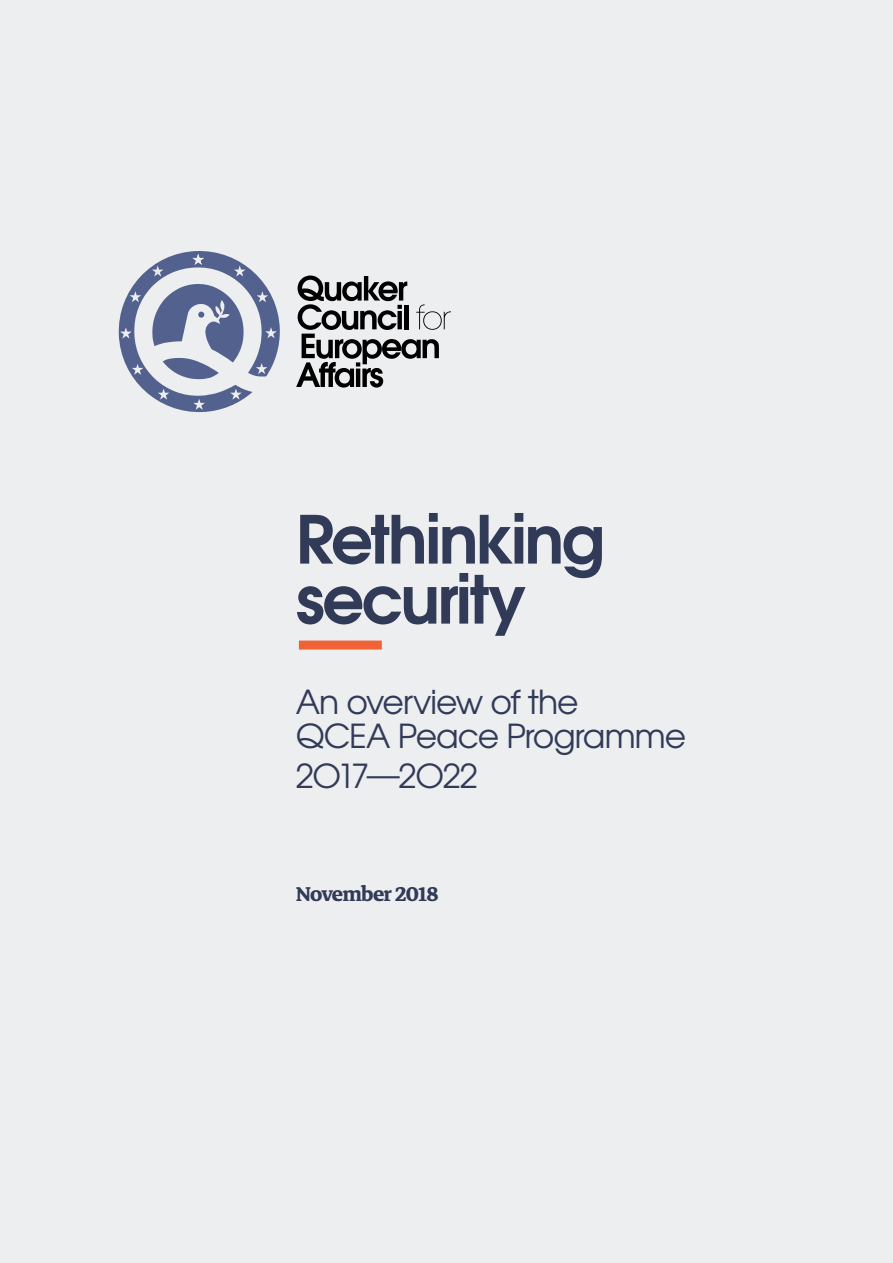
<style>
.page{position:relative;width:893px;height:1263px;background:#fff}
.page>*{position:absolute;margin:0;border:0;box-sizing:border-box;transform-origin:0 0}
.t1{font:700 66px/60px "Te X Gyre Adventor";letter-spacing:-.035em;color:#313b58}
.t2{font:33px "Te X Gyre Adventor";letter-spacing:-.035em;color:#313b58}
.t3{font:700 28.5px "Markazi Text";letter-spacing:-.03em;color:#313b58}
</style>
<div class="page">
<div style="left:1px;top:0;width:892px;height:1262px;background:#edeef0"></div>
<svg style="left:296px;top:275px;width:155px;height:113px"></svg>
<svg style="left:118px;top:251px;width:162px;height:162px"></svg>
<div style="left:299px;top:640px;width:83px;height:9px;background:#f16236"></div>
<p class="t1" style="left:296px;top:503px;width:311px">Rethinking security</p>
<p class="t2" style="left:296px;top:675px;width:284px">An overview of the</p>
<p class="t2" style="left:296px;top:710px;width:392px">QCEA Peace Programme</p>
<p class="t2" style="left:296px;top:749px;width:184px">2O17—2O22</p>
<p class="t3" style="left:296px;top:877px;width:144px">November 2018</p>
</div>
